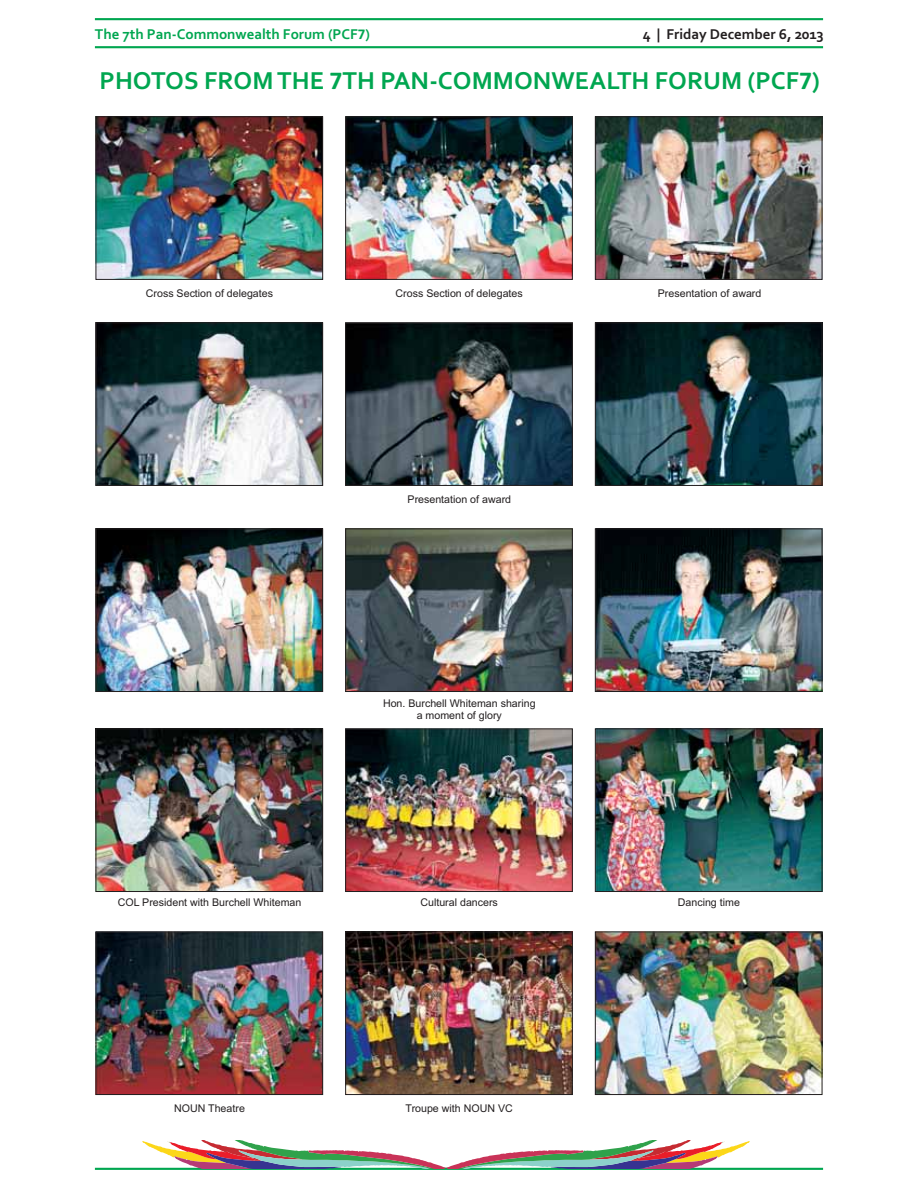
<style>
.page{position:relative;width:918px;height:1188px;background:#fff}
.page>*{position:absolute;margin:0;border:0;box-sizing:border-box;transform-origin:0 0}
.t1{font:700 25.65px "Corbel";color:#00a650}
.t2{font:700 14.85px "Corbel";color:#00a650}
.t3{font:700 14.85px "Corbel";color:#231f20}
.t4{font:10.65px/11.9px "Arial";color:#231f20;text-align:center}
.s1{font-family:"Calibri"}
</style>
<div class="page">
<hr style="left:95px;top:1168px;width:728px;height:2px;background:#00a650">
<hr style="left:95px;top:46px;width:728px;height:2px;background:#00a650">
<hr style="left:95px;top:18px;width:728px;height:2px;background:#00a650">
<svg style="left:142px;top:1140px;width:608px;height:29px"></svg>
<img style="left:98px;top:119px;width:223px;height:159px">
<div style="left:96px;top:117px;width:227px;height:163px;border:1px solid #231f20"></div>
<img style="left:348px;top:119px;width:222px;height:159px">
<div style="left:346px;top:117px;width:226px;height:163px;border:1px solid #231f20"></div>
<img style="left:597px;top:119px;width:223px;height:159px">
<div style="left:595px;top:117px;width:227px;height:163px;border:1px solid #231f20"></div>
<img style="left:98px;top:325px;width:223px;height:159px">
<div style="left:96px;top:323px;width:227px;height:163px;border:1px solid #231f20"></div>
<img style="left:348px;top:325px;width:222px;height:159px">
<div style="left:346px;top:323px;width:226px;height:163px;border:1px solid #231f20"></div>
<img style="left:597px;top:325px;width:223px;height:159px">
<div style="left:595px;top:323px;width:227px;height:163px;border:1px solid #231f20"></div>
<img style="left:597px;top:531px;width:223px;height:159px">
<div style="left:595px;top:529px;width:227px;height:163px;border:1px solid #231f20"></div>
<img style="left:98px;top:531px;width:223px;height:159px">
<div style="left:96px;top:529px;width:227px;height:163px;border:1px solid #231f20"></div>
<img style="left:348px;top:531px;width:222px;height:159px">
<div style="left:346px;top:529px;width:226px;height:163px;border:1px solid #231f20"></div>
<img style="left:98px;top:731px;width:223px;height:159px">
<div style="left:96px;top:729px;width:227px;height:163px;border:1px solid #231f20"></div>
<img style="left:348px;top:731px;width:222px;height:159px">
<div style="left:346px;top:729px;width:226px;height:163px;border:1px solid #231f20"></div>
<img style="left:597px;top:731px;width:223px;height:159px">
<div style="left:595px;top:729px;width:227px;height:163px;border:1px solid #231f20"></div>
<img style="left:98px;top:934px;width:223px;height:159px">
<div style="left:96px;top:932px;width:227px;height:163px;border:1px solid #231f20"></div>
<img style="left:348px;top:934px;width:222px;height:159px">
<div style="left:346px;top:932px;width:226px;height:163px;border:1px solid #231f20"></div>
<img style="left:597px;top:934px;width:223px;height:159px">
<div style="left:595px;top:932px;width:227px;height:163px;border:1px solid #231f20"></div>
<h2 class="t2" style="left:95px;top:25px;width:277px">The 7th Pan-Commonwealth Forum (PCF<span class="s1">7</span>)</h2>
<h2 class="t3" style="left:643px;top:25px;width:183px">4 | Friday December 6, 2013</h2>
<h1 class="t1" style="left:100px;top:65px;width:722px">PHOTOS FROM THE <span class="s1">7</span>TH PAN-COMMONWEALTH FORUM (PCF<span class="s1">7</span>)</h1>
<p class="t4" style="left:146px;top:288px;width:129px">Cross Section of delegates</p>
<p class="t4" style="left:396px;top:288px;width:129px">Cross Section of delegates</p>
<p class="t4" style="left:658px;top:288px;width:105px">Presentation of award</p>
<p class="t4" style="left:408px;top:495px;width:105px">Presentation of award</p>
<p class="t4" style="left:383px;top:699px;width:154px">Hon. Burchell Whiteman sharing a moment of glory</p>
<p class="t4" style="left:118px;top:897px;width:185px">COL President with Burchell Whiteman</p>
<p class="t4" style="left:678px;top:897px;width:64px">Dancing time</p>
<p class="t4" style="left:420px;top:897px;width:79px">Cultural dancers</p>
<p class="t4" style="left:174px;top:1103px;width:72px">NOUN Theatre</p>
<p class="t4" style="left:406px;top:1103px;width:109px">Troupe with NOUN VC</p>
</div>
